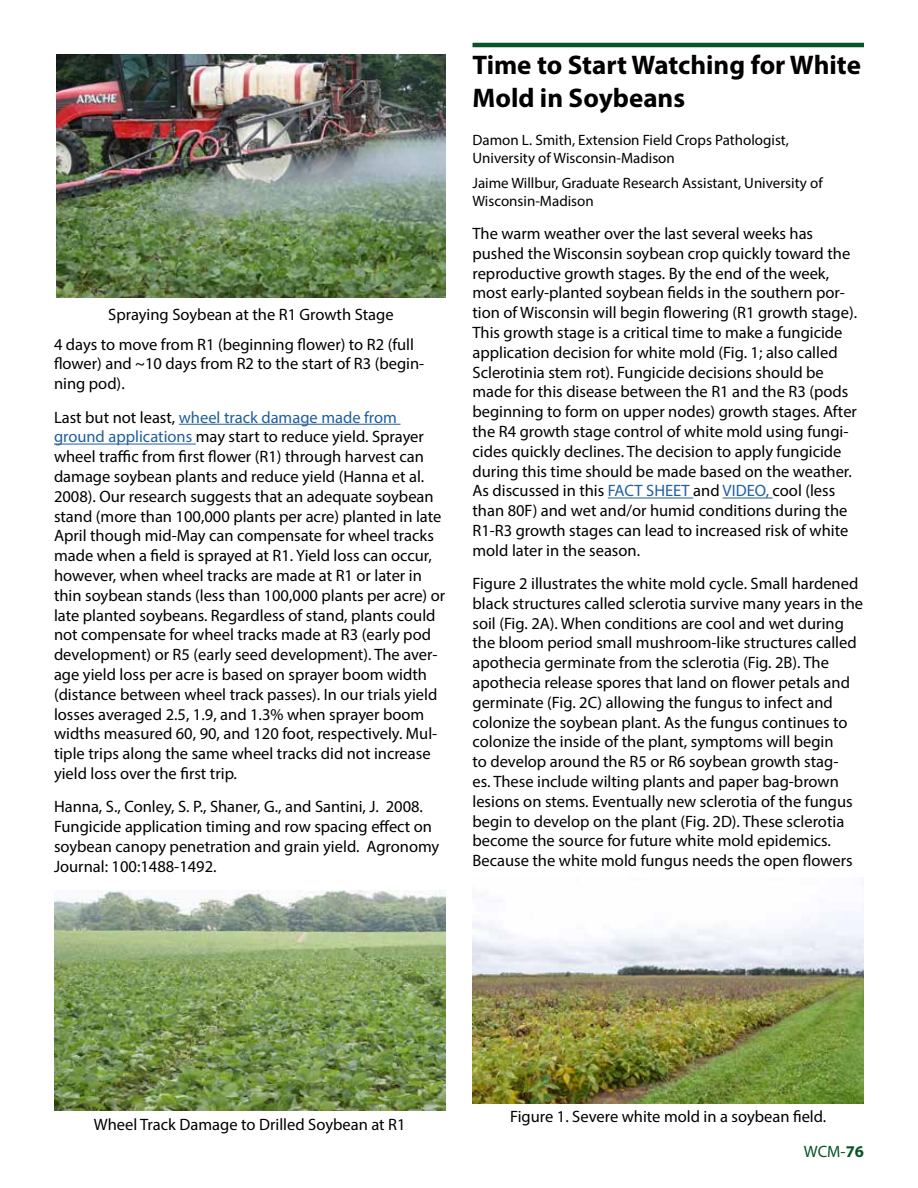
<style>
.page{position:relative;width:918px;height:1188px;background:#fff}
.page>*{position:absolute;margin:0;border:0;box-sizing:border-box;transform-origin:0 0}
.t1{font:700 27px/32.4px "Myriad Pro";color:#000}
.t2{font:16.5px/19.8px "Myriad Pro";color:#000}
.t3{font:16.5px "Myriad Pro";color:#095328}
.t4{font:15px/18px "Myriad Pro";color:#000}
.s1{color:#215e9e}
.s2{font-weight:700}
</style>
<div class="page">
<hr style="left:472px;top:43px;width:392px;height:4px;background:#095328">
<hr style="left:608px;top:498px;width:85px;height:1px;background:#215e9e">
<hr style="left:723px;top:498px;width:50px;height:1px;background:#215e9e">
<hr style="left:179px;top:424px;width:222px;height:1px;background:#215e9e">
<hr style="left:54px;top:444px;width:142px;height:1px;background:#215e9e">
<img style="left:54px;top:890px;width:392px;height:221px">
<img style="left:472px;top:912px;width:392px;height:191px">
<img style="left:56px;top:54px;width:390px;height:243px">
<p class="t2" style="left:108px;top:305px;width:287px">Spraying Soybean at the R1 Growth Stage</p>
<p class="t2" style="left:54px;top:334px;width:372px">4 days to move from R1 (beginning flower) to R2 (full flower) and ~10 days from R2 to the start of R3 (begin&shy;ning pod).</p>
<p class="t2" style="left:54px;top:407px;width:393px">Last but not least, <span class="s1">wheel track damage made from ground applications</span> may start to reduce yield. Sprayer wheel traffic from first flower (R1) through harvest can damage soybean plants and reduce yield (Hanna et al.<br>2008). Our research suggests that an adequate soybean stand (more than 100,000 plants per acre) planted in late April though mid-May can compensate for wheel tracks made when a field is sprayed at R1. Yield loss can occur, however, when wheel tracks are made at R1 or later in thin soybean stands (less than 100,000 plants per acre) or late planted soybeans. Regardless of stand, plants could not compensate for wheel tracks made at R3 (early pod development) or R5 (early seed development). The aver&shy;age yield loss per acre is based on sprayer boom width (distance between wheel track passes). In our trials yield losses averaged 2.5, 1.9, and 1.3% when sprayer boom widths measured 60, 90, and 120 foot, respectively. Mul&shy;tiple trips along the same wheel tracks did not increase yield loss over the first trip.</p>
<p class="t2" style="left:54px;top:797px;width:387px">Hanna, S., Conley, S. P., Shaner, G., and Santini, J. 2008.<br>Fungicide application timing and row spacing effect on soybean canopy penetration and grain yield. Agronomy Journal: 100:1488-1492.</p>
<h1 class="t1" style="left:472px;top:48px;width:390px">Time to Start Watching for White<br>Mold in Soybeans</h1>
<p class="t4" style="left:472px;top:131px;width:318px">Damon L. Smith, Extension Field Crops Pathologist,<br>University of Wisconsin-Madison</p>
<p class="t4" style="left:472px;top:173px;width:352px">Jaime Willbur, Graduate Research Assistant, University of<br>Wisconsin-Madison</p>
<p class="t2" style="left:472px;top:223px;width:386px">The warm weather over the last several weeks has pushed the Wisconsin soybean crop quickly toward the reproductive growth stages. By the end of the week, most early-planted soybean fields in the southern por&shy;tion of Wisconsin will begin flowering (R1 growth stage).<br>This growth stage is a critical time to make a fungicide application decision for white mold (Fig. 1; also called Sclerotinia stem rot). Fungicide decisions should be made for this disease between the R1 and the R3 (pods beginning to form on upper nodes) growth stages. After the R4 growth stage control of white mold using fungi&shy;cides quickly declines. The decision to apply fungicide during this time should be made based on the weather.<br>As discussed in this <span class="s1">FACT SHEET</span> and <span class="s1">VIDEO,</span> cool (less than 80F) and wet and/or humid conditions during the R1-R3 growth stages can lead to increased risk of white mold later in the season.</p>
<p class="t2" style="left:472px;top:573px;width:392px">Figure 2 illustrates the white mold cycle. Small hardened black structures called sclerotia survive many years in the soil (Fig. 2A). When conditions are cool and wet during the bloom period small mushroom-like structures called apothecia germinate from the sclerotia (Fig. 2B). The apothecia release spores that land on flower petals and germinate (Fig. 2C) allowing the fungus to infect and colonize the soybean plant. As the fungus continues to colonize the inside of the plant, symptoms will begin<br>to develop around the R5 or R6 soybean growth stag-<br>es. These include wilting plants and paper bag-brown lesions on stems. Eventually new sclerotia of the fungus begin to develop on the plant (Fig. 2D). These sclerotia become the source for future white mold epidemics.<br>Because the white mold fungus needs the open flowers</p>
<p class="t2" style="left:94px;top:1114px;width:313px">Wheel Track Damage to Drilled Soybean at R1</p>
<p class="t2" style="left:510px;top:1106px;width:318px">Figure 1. Severe white mold in a soybean field.</p>
<p class="t3" style="left:804px;top:1142px;width:62px">WCM-<span class="s2">76</span></p>
</div>
